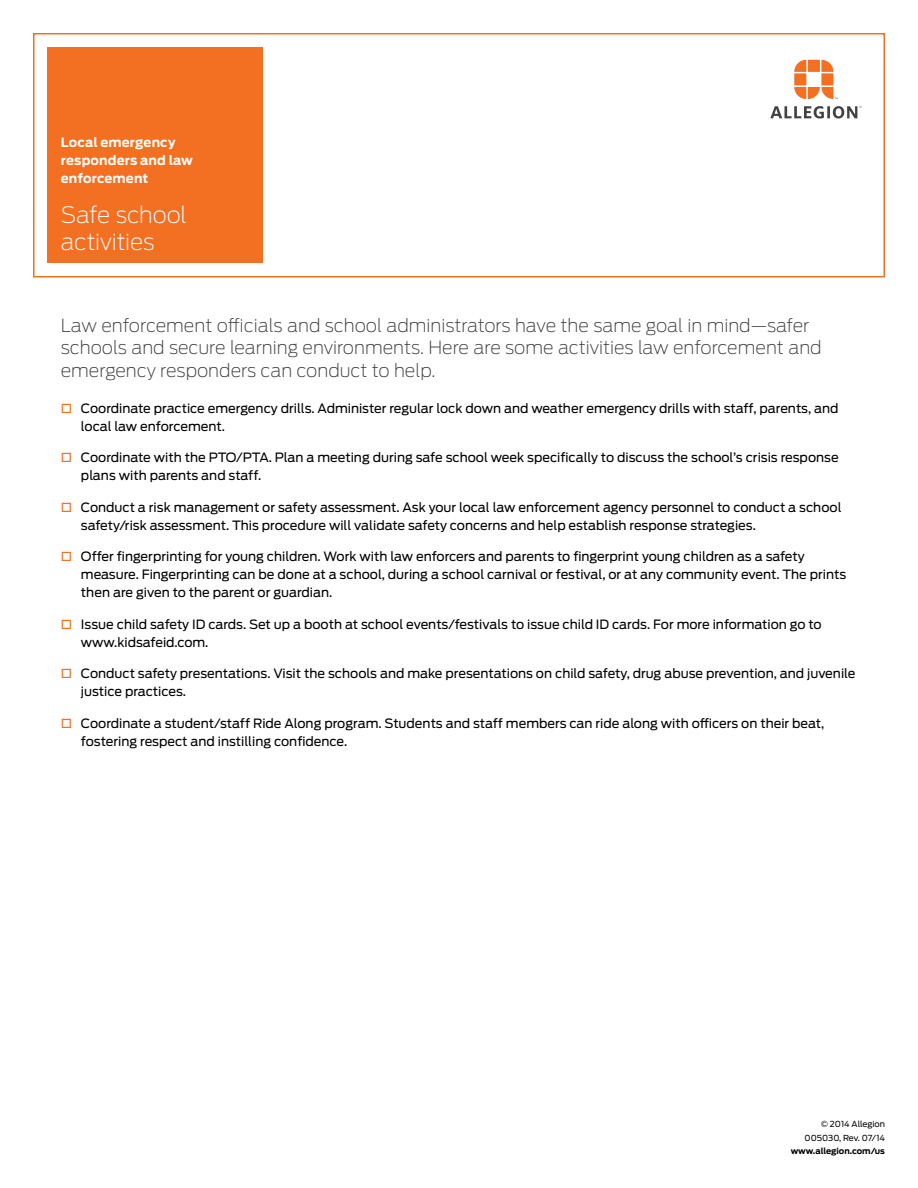
<style>
.page{position:relative;width:918px;height:1188px;background:#fff}
.page>*{position:absolute;margin:0;border:0;box-sizing:border-box;transform-origin:0 0}
.t1{font:200 22.5px/27px "Antenna";letter-spacing:-.01em;color:#fff}
.t2{font:200 18px/22.5px "Antenna";color:#414042}
.t3{font:12.75px/18px "Antenna";color:#000}
.t4{font:700 12.75px/18px "Antenna";letter-spacing:.015em;color:#fff}
.t5{font:8.25px/13.5px "Antenna";color:#000;text-align:right}
.t6{font:700 8.25px "Antenna";color:#000}
</style>
<div class="page">
<div style="left:47px;top:47px;width:216px;height:216px;background:#f36f21"></div>
<div style="left:33px;top:33px;width:852px;height:245px;border:2px solid #f36f21"></div>
<svg style="left:794px;top:60px;width:44px;height:39px"></svg>
<svg style="left:770px;top:106px;width:92px;height:13px"></svg>
<p class="t4" style="left:61px;top:133px;width:134px">Local emergency responders and law enforcement</p>
<h1 class="t1" style="left:61px;top:201px;width:128px">Safe school activities</h1>
<h2 class="t2" style="left:61px;top:313px;width:762px">Law enforcement officials and school administrators have the same goal in mind—safer schools and secure learning environments. Here are some activities law enforcement and emergency responders can conduct to help.</h2>
<p class="t3" style="left:81px;top:399px;width:759px">Coordinate practice emergency drills. Administer regular lock down and weather emergency drills with staff, parents, and local law enforcement.</p>
<p class="t3" style="left:81px;top:448px;width:759px">Coordinate with the PTO/PTA. Plan a meeting during safe school week specifically to discuss the school’s crisis response plans with parents and staff.</p>
<p class="t3" style="left:81px;top:498px;width:762px">Conduct a risk management or safety assessment. Ask your local law enforcement agency personnel to conduct a school safety/risk assessment. This procedure will validate safety concerns and help establish response strategies.</p>
<p class="t3" style="left:81px;top:547px;width:767px">Offer fingerprinting for young children. Work with law enforcers and parents to fingerprint young children as a safety measure. Fingerprinting can be done at a school, during a school carnival or festival, or at any community event. The prints then are given to the parent or guardian.</p>
<p class="t3" style="left:81px;top:615px;width:742px">Issue child safety ID cards. Set up a booth at school events/festivals to issue child ID cards. For more information go to www.kidsafeid.com.</p>
<p class="t3" style="left:81px;top:664px;width:776px">Conduct safety presentations. Visit the schools and make presentations on child safety, drug abuse prevention, and juvenile justice practices.</p>
<p class="t3" style="left:81px;top:714px;width:745px">Coordinate a student/staff Ride Along program. Students and staff members can ride along with officers on their beat, fostering respect and instilling confidence.</p>
<p class="t5" style="left:805px;top:1117px;width:82px">© 2014 Allegion<br>005030, Rev. 07/14</p>
<p class="t6" style="left:791px;top:1146px;width:96px">www.allegion.com/us</p>
</div>
